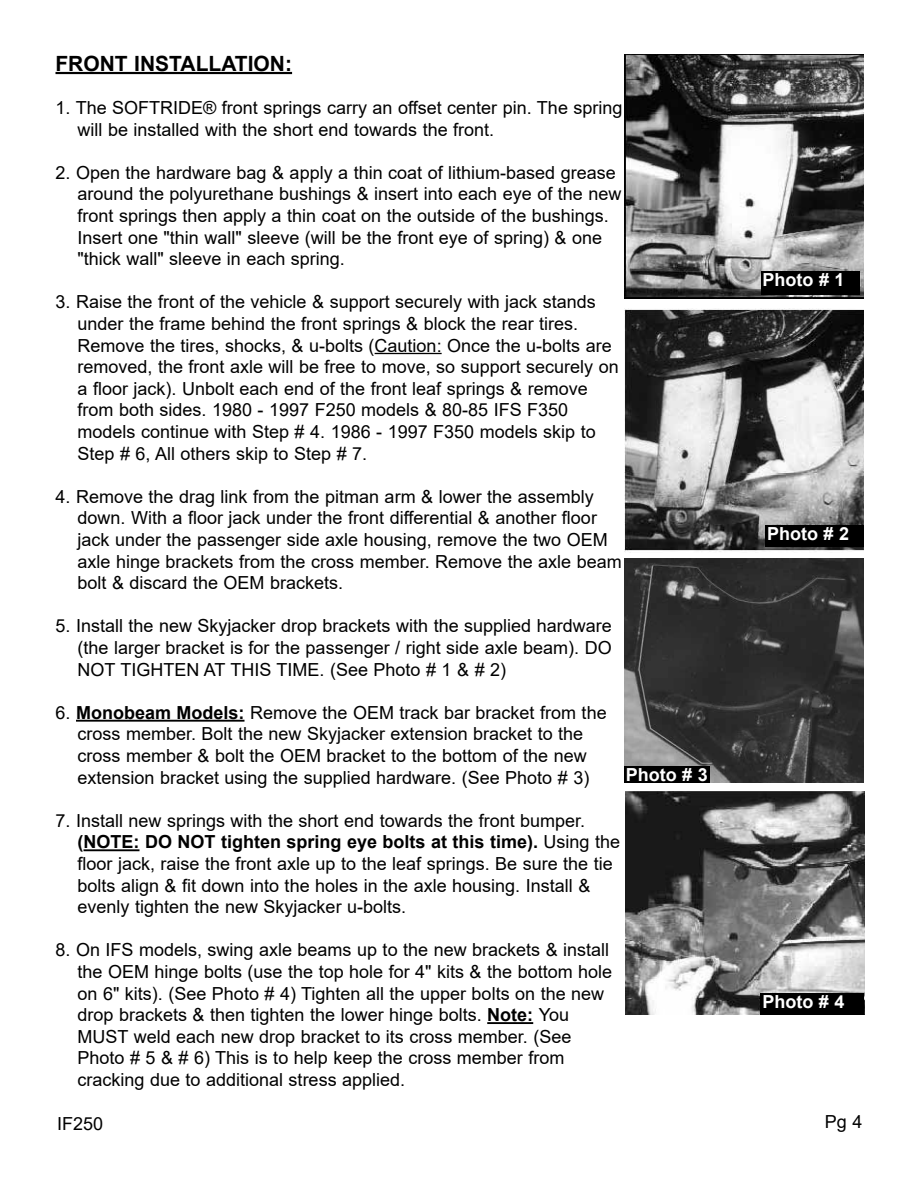
<style>
.page{position:relative;width:918px;height:1188px;background:#fff}
.page>*{position:absolute;margin:0;border:0;box-sizing:border-box;transform-origin:0 0}
.t1{font:700 21px "Arial";color:#000}
.t2{font:18px/21.6px "Arial";color:#000}
.t3{font:700 18px "Arial";color:#fff}
.s1{font-weight:700}
</style>
<div class="page">
<hr style="left:56px;top:72px;width:236px;height:2px;background:#000">
<hr style="left:375px;top:353px;width:67px;height:1px;background:#000">
<hr style="left:76px;top:720px;width:169px;height:2px;background:#000">
<hr style="left:83px;top:849px;width:56px;height:2px;background:#000">
<hr style="left:487px;top:1022px;width:46px;height:2px;background:#000">
<img style="left:624px;top:54px;width:240px;height:244px">
<div style="left:761px;top:272px;width:98px;height:23px;background:#000"></div>
<img style="left:624px;top:309px;width:240px;height:244px">
<div style="left:766px;top:526px;width:98px;height:21px;background:#000"></div>
<img style="left:624px;top:559px;width:240px;height:224px">
<div style="left:624px;top:767px;width:85px;height:16px;background:#000"></div>
<img style="left:626px;top:792px;width:238px;height:222px">
<div style="left:761px;top:993px;width:103px;height:22px;background:#000"></div>
<p class="t1" style="left:56px;top:49px;width:238px">FRONT INSTALLATION:</p>
<p class="t2" style="left:78px;top:97px;width:547px;text-indent:-22px">1. The SOFTRIDE® front springs carry an offset center pin. The spring will be installed with the short end towards the front.</p>
<p class="t2" style="left:78px;top:162px;width:545px;text-indent:-22px">2. Open the hardware bag &amp; apply a thin coat of lithium-based grease around the polyurethane bushings &amp; insert into each eye of the new front springs then apply a thin coat on the outside of the bushings.<br>Insert one "thin wall" sleeve (will be the front eye of spring) &amp; one "thick wall" sleeve in each spring.</p>
<p class="t2" style="left:78px;top:291px;width:543px;text-indent:-22px">3. Raise the front of the vehicle &amp; support securely with jack stands under the frame behind the front springs &amp; block the rear tires.<br>Remove the tires, shocks, &amp; u-bolts (Caution: Once the u-bolts are removed, the front axle will be free to move, so support securely on a floor jack). Unbolt each end of the front leaf springs &amp; remove from both sides. 1980 - 1997 F250 models &amp; 80-85 IFS F350 models continue with Step # 4. 1986 - 1997 F350 models skip to Step # 6, All others skip to Step # 7.</p>
<p class="t2" style="left:78px;top:486px;width:546px;text-indent:-22px">4. Remove the drag link from the pitman arm &amp; lower the assembly down. With a floor jack under the front differential &amp; another floor jack under the passenger side axle housing, remove the two OEM axle hinge brackets from the cross member. Remove the axle beam bolt &amp; discard the OEM brackets.</p>
<p class="t2" style="left:78px;top:615px;width:536px;text-align:justify;text-indent:-22px">5. Install the new Skyjacker drop brackets with the supplied hardware (the larger bracket is for the passenger / right side axle beam). DO NOT TIGHTEN AT THIS TIME. (See Photo # 1 &amp; # 2)</p>
<p class="t2" style="left:55px;top:702px;width:553px;text-align:center">6. <span class="s1">Monobeam Models:</span> Remove the OEM track bar bracket from the cross member. Bolt the new Skyjacker extension bracket to the cross member &amp; bolt the OEM bracket to the bottom of the new extension bracket using the supplied hardware. (See Photo # 3)</p>
<p class="t2" style="left:78px;top:810px;width:544px;text-indent:-22px">7. Install new springs with the short end towards the front bumper. <span class="s1">(NOTE: DO NOT tighten spring eye bolts at this time).</span> Using the floor jack, raise the front axle up to the leaf springs. Be sure the tie bolts align &amp; fit down into the holes in the axle housing. Install &amp; evenly tighten the new Skyjacker u-bolts.</p>
<p class="t2" style="left:78px;top:939px;width:536px;text-indent:-22px">8. On IFS models, swing axle beams up to the new brackets &amp; install the OEM hinge bolts (use the top hole for 4" kits &amp; the bottom hole on 6" kits). (See Photo # 4) Tighten all the upper bolts on the new drop brackets &amp; then tighten the lower hinge bolts. <span class="s1">Note:</span> You MUST weld each new drop bracket to its cross member. (See Photo # 5 &amp; # 6) This is to help keep the cross member from cracking due to additional stress applied.</p>
<p class="t2" style="left:57px;top:1112px;width:48px">IF250</p>
<p class="t2" style="left:825px;top:1111px;width:39px">Pg 4</p>
<p class="t3" style="left:763px;top:267px;width:84px">Photo # 1</p>
<p class="t3" style="left:767px;top:521px;width:84px">Photo # 2</p>
<p class="t3" style="left:626px;top:762px;width:84px">Photo # 3</p>
<p class="t3" style="left:762px;top:989px;width:84px">Photo # 4</p>
</div>
